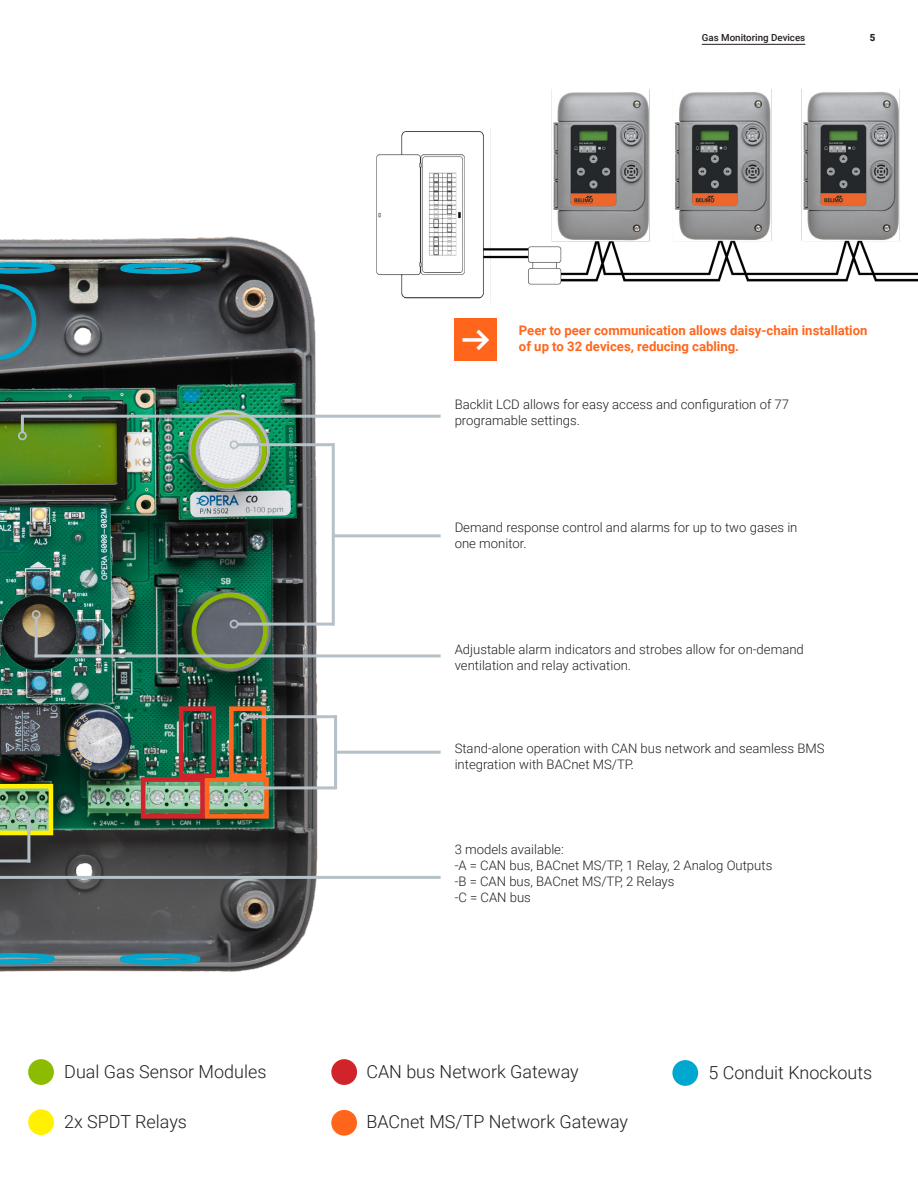
<style>
.page{position:relative;width:918px;height:1188px;background:#fff}
.page>*{position:absolute;margin:0;border:0;box-sizing:border-box;transform-origin:0 0}
.t1{font:300 18px "Roboto";color:#231f20}
.t2{font:300 13.2px/15.8px "Roboto";color:#231f20}
.t3{font:700 13.2px/15.8px "Roboto";color:#ff661c}
.t4{font:500 9.75px "Roboto";color:#231f20}
.t5{font:900 9.75px "Roboto";color:#231f20}
</style>
<div class="page">
<hr style="left:702px;top:44px;width:103px;height:1px;background:#231f20">
<img style="left:0;top:236px;width:335px;height:736px">
<svg style="left:0;top:953px;width:55px;height:12px"></svg>
<div style="left:120px;top:953px;width:80px;height:12px;border:5px solid #00a7cf;border-radius:50%"></div>
<svg style="left:0;top:262px;width:55px;height:12px"></svg>
<div style="left:120px;top:263px;width:81px;height:11px;border:5px solid #00a7cf;border-radius:50%"></div>
<svg style="left:0;top:284px;width:36px;height:76px;background:#456570"></svg>
<div style="left:192px;top:593px;width:76px;height:76px;border:5px solid #8dbb00;border-radius:50%"></div>
<svg style="left:0;top:784px;width:53px;height:51px;background:#9ab966"></svg>
<div style="left:205px;top:777px;width:64px;height:42px;border:5px solid #ff661c"></div>
<div style="left:229px;top:706px;width:37px;height:72px;border:5px solid #ff661c"></div>
<div style="left:141px;top:777px;width:64px;height:42px;border:5px solid #d1232a"></div>
<div style="left:179px;top:706px;width:37px;height:72px;border:5px solid #d1232a"></div>
<div style="left:191px;top:412px;width:76px;height:76px;border:5px solid #8dbb00;border-radius:50%"></div>
<img style="left:376px;top:90px;width:542px;height:212px">
<hr style="left:21px;top:416px;width:3px;height:16px;background:#b6c1c7">
<div style="left:18px;top:431px;width:9px;height:9px;border:2px solid #b6c1c7;border-radius:50%"></div>
<hr style="left:21px;top:415px;width:420px;height:3px;background:#b6c1c7">
<hr style="left:238px;top:623px;width:96px;height:3px;background:#b6c1c7">
<div style="left:230px;top:620px;width:8px;height:9px;border:2px solid #b6c1c7;border-radius:50%"></div>
<hr style="left:332px;top:443px;width:3px;height:182px;background:#b6c1c7">
<hr style="left:333px;top:534px;width:108px;height:3px;background:#b6c1c7">
<hr style="left:35px;top:654px;width:406px;height:3px;background:#b6c1c7">
<hr style="left:35px;top:618px;width:3px;height:39px;background:#b6c1c7">
<div style="left:32px;top:610px;width:9px;height:9px;border:2px solid #b6c1c7;border-radius:50%"></div>
<hr style="left:247px;top:715px;width:90px;height:3px;background:#b6c1c7">
<div style="left:239px;top:712px;width:9px;height:9px;border:2px solid #b6c1c7;border-radius:50%"></div>
<hr style="left:247px;top:786px;width:90px;height:3px;background:#b6c1c7">
<div style="left:239px;top:784px;width:9px;height:8px;border:2px solid #b6c1c7;border-radius:50%"></div>
<hr style="left:334px;top:715px;width:3px;height:74px;background:#b6c1c7">
<hr style="left:335px;top:751px;width:106px;height:3px;background:#b6c1c7">
<hr style="left:27px;top:817px;width:3px;height:45px;background:#b6c1c7">
<div style="left:24px;top:809px;width:9px;height:9px;border:2px solid #b6c1c7;border-radius:50%"></div>
<hr style="left:0;top:859px;width:30px;height:3px;background:#b6c1c7">
<hr style="left:0;top:876px;width:441px;height:3px;background:#b6c1c7">
<div style="left:28px;top:1059px;width:26px;height:26px;background:#8dbb00;border-radius:50%"></div>
<div style="left:28px;top:1109px;width:26px;height:26px;background:#fff101;border-radius:50%"></div>
<hr style="left:238px;top:443px;width:96px;height:3px;background:#b6c1c7">
<div style="left:230px;top:440px;width:8px;height:9px;border:2px solid #b6c1c7;border-radius:50%"></div>
<div style="left:331px;top:1110px;width:26px;height:26px;background:#ff661c;border-radius:50%"></div>
<div style="left:331px;top:1059px;width:26px;height:26px;background:#d1232a;border-radius:50%"></div>
<div style="left:455px;top:319px;width:42px;height:42px;background:#ff661c"></div>
<svg style="left:462px;top:338px;width:11px;height:4px"></svg>
<svg style="left:473px;top:329px;width:16px;height:21px"></svg>
<div style="left:672px;top:1060px;width:26px;height:26px;background:#00a7cf;border-radius:50%"></div>
<p class="t4" style="left:702px;top:31px;width:105px">Gas Monitoring Devices</p>
<p class="t5" style="left:870px;top:31px;width:7px">5</p>
<p class="t1" style="left:64px;top:1059px;width:204px">Dual Gas Sensor Modules</p>
<p class="t1" style="left:64px;top:1109px;width:124px">2x SPDT Relays</p>
<p class="t3" style="left:519px;top:322px;width:350px">Peer to peer communication allows daisy-chain installation of up to 32 devices, reducing cabling.</p>
<p class="t2" style="left:455px;top:396px;width:336px">Backlit LCD allows for easy access and configuration of 77 programable settings.</p>
<p class="t2" style="left:455px;top:519px;width:344px">Demand response control and alarms for up to two gases in one monitor.</p>
<p class="t2" style="left:455px;top:641px;width:351px">Adjustable alarm indicators and strobes allow for on-demand ventilation and relay activation.</p>
<p class="t2" style="left:455px;top:740px;width:371px">Stand-alone operation with CAN bus network and seamless BMS integration with BACnet MS/TP.</p>
<p class="t2" style="left:455px;top:841px;width:111px">3 models available:</p>
<p class="t2" style="left:455px;top:857px;width:319px">-A = CAN bus, BACnet MS/TP, 1 Relay, 2 Analog Outputs</p>
<p class="t2" style="left:455px;top:873px;width:221px">-B = CAN bus, BACnet MS/TP, 2 Relays</p>
<p class="t2" style="left:455px;top:889px;width:78px">-C = CAN bus</p>
<p class="t1" style="left:366px;top:1059px;width:214px">CAN bus Network Gateway</p>
<p class="t1" style="left:366px;top:1109px;width:263px">BACnet MS/TP Network Gateway</p>
<p class="t1" style="left:709px;top:1060px;width:165px">5 Conduit Knockouts</p>
</div>
